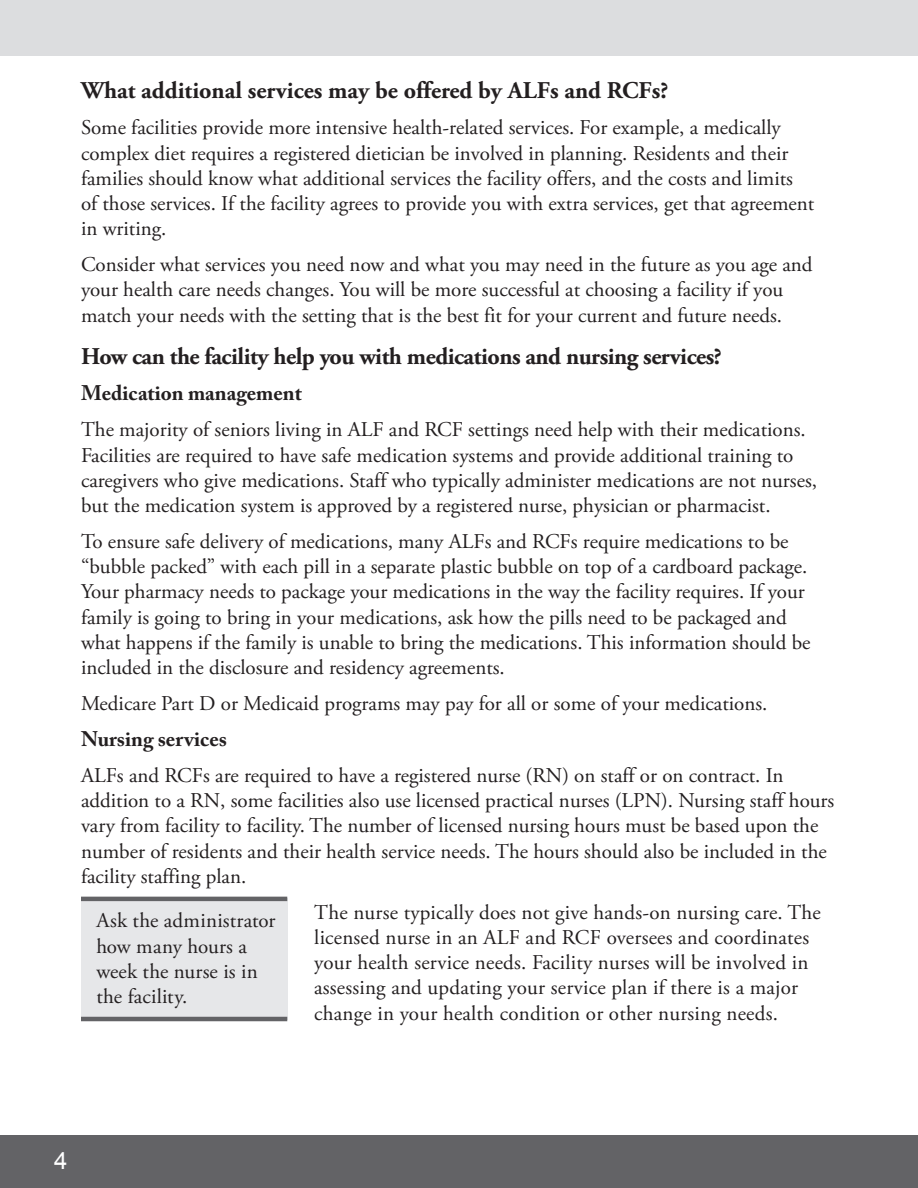
<style>
.page{position:relative;width:918px;height:1188px;background:#fff}
.page>*{position:absolute;margin:0;border:0;box-sizing:border-box;transform-origin:0 0}
.Sub_head_2{font:700 24px "Adobe Garamond Pro";letter-spacing:-.02em;color:#231f20}
.Sub_head_2-2{font:700 24px "Adobe Garamond Pro";color:#231f20}
.t1{font:24px "Arial";color:#fff}
.Body{font:21px/25.2px "Adobe Garamond Pro";color:#231f20}
.Sub_head_3{font:700 21px "Adobe Caslon Pro";color:#231f20}
</style>
<div class="page">
<div style="left:0;top:0;width:918px;height:55px;background:#dcdddf"></div>
<div style="left:0;top:1135px;width:918px;height:53px;background:#636366"></div>
<div style="left:81px;top:899px;width:206px;height:121px;background:#e6e7e9"></div>
<hr style="left:81px;top:897px;width:206px;height:4px;background:#636366">
<hr style="left:81px;top:1017px;width:206px;height:4px;background:#636366">
<p class="Sub_head_2-2" style="left:81px;top:77px;width:589px">What additional services may be offered by ALFs and RCFs?</p>
<p class="Body" style="left:81px;top:116px;width:735px">Some facilities provide more intensive health-related services. For example, a medically complex diet requires a registered dietician be involved in planning. Residents and their families should know what additional services the facility offers, and the costs and limits of those services. If the facility agrees to provide you with extra services, get that agreement in writing.</p>
<p class="Body" style="left:81px;top:253px;width:733px">Consider what services you need now and what you may need in the future as you age and your health care needs changes. You will be more successful at choosing a facility if you match your needs with the setting that is the best fit for your current and future needs.</p>
<p class="Sub_head_2" style="left:81px;top:343px;width:642px">How can the facility help you with medications and nursing services?</p>
<p class="Sub_head_3" style="left:81px;top:381px;width:223px">Medication management</p>
<p class="Body" style="left:81px;top:418px;width:738px">The majority of seniors living in ALF and RCF settings need help with their medications.<br>Facilities are required to have safe medication systems and provide additional training to caregivers who give medications. Staff who typically administer medications are not nurses, but the medication system is approved by a registered nurse, physician or pharmacist.</p>
<p class="Body" style="left:81px;top:530px;width:731px">To ensure safe delivery of medications, many ALFs and RCFs require medications to be “bubble packed” with each pill in a separate plastic bubble on top of a cardboard package.<br>Your pharmacy needs to package your medications in the way the facility requires. If your family is going to bring in your medications, ask how the pills need to be packaged and what happens if the family is unable to bring the medications. This information should be included in the disclosure and residency agreements.</p>
<p class="Body" style="left:81px;top:692px;width:688px">Medicare Part D or Medicaid programs may pay for all or some of your medications.</p>
<p class="Sub_head_3" style="left:81px;top:727px;width:148px">Nursing services</p>
<p class="Body" style="left:81px;top:764px;width:755px">ALFs and RCFs are required to have a registered nurse (RN) on staff or on contract. In addition to a RN, some facilities also use licensed practical nurses (LPN). Nursing staff hours vary from facility to facility. The number of licensed nursing hours must be based upon the number of residents and their health service needs. The hours should also be included in the facility staffing plan.</p>
<p class="Body" style="left:314px;top:900px;width:508px">The nurse typically does not give hands-on nursing care. The licensed nurse in an ALF and RCF oversees and coordinates your health service needs. Facility nurses will be involved in assessing and updating your service plan if there is a major change in your health condition or other nursing needs.</p>
<p class="Body" style="left:96px;top:909px;width:180px">Ask the administrator how many hours a week the nurse is in the facility.</p>
<p class="t1" style="left:54px;top:1145px;width:15px">4</p>
</div>
